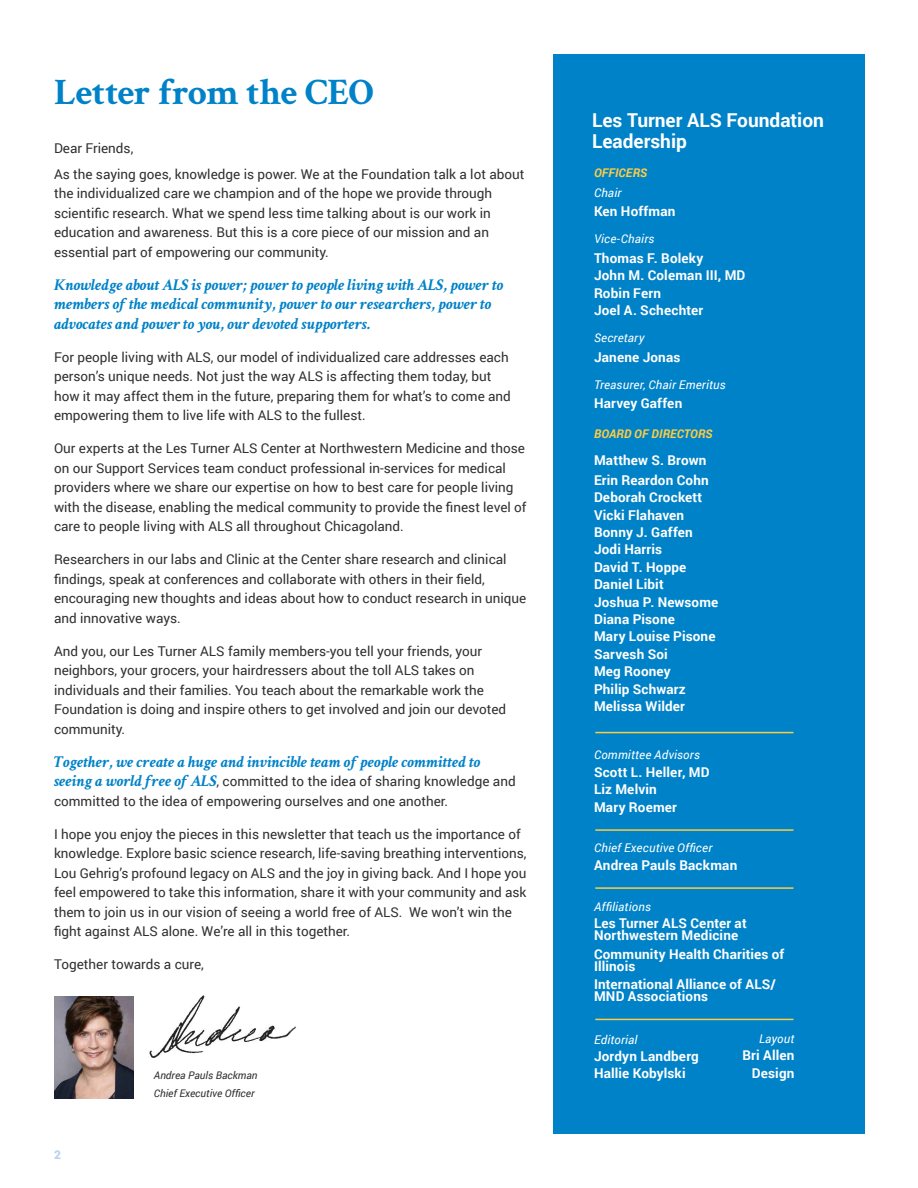
<style>
.page{position:relative;width:918px;height:1188px;background:#fff}
.page>*{position:absolute;margin:0;border:0;box-sizing:border-box;transform-origin:0 0}
.t1{font:700 37.5px "Crimson Text";letter-spacing:-.02em;color:#0082c8}
.t2{font:700 19.2px/21px "Roboto";color:#fff}
.t3{font:italic 700 16.5px/19.5px "Crimson Text";color:#0082c8}
.t4{font:13.5px/19.5px "Roboto";color:#312f30}
.t5{font:700 13.5px/12px "Roboto";letter-spacing:.01em;color:#fff}
.t6{font:italic 12px "Roboto";letter-spacing:.015em;color:#fff}
.t7{font:italic 700 12px "Roboto";letter-spacing:.015em;color:#fecc43}
.t8{font:900 12px "Roboto";color:#b9d3ed}
.t9{font:italic 10.5px "Roboto";color:#312f30}
.s1{font-family:"Crimson Text";font-weight:700;font-style:italic;font-size:16.5px;color:#0082c8}
</style>
<div class="page">
<img style="left:149px;top:995px;width:147px;height:63px">
<div style="left:554px;top:54px;width:311px;height:1080px;background:#0082c8"></div>
<img style="left:54px;top:996px;width:80px;height:103px">
<hr style="left:595px;top:732px;width:199px;height:1px;background:#fecc43">
<hr style="left:595px;top:829px;width:199px;height:2px;background:#fecc43">
<hr style="left:595px;top:887px;width:199px;height:2px;background:#fecc43">
<hr style="left:595px;top:1019px;width:199px;height:1px;background:#fecc43">
<p class="t1" style="left:54px;top:69px;width:322px">Letter from the CEO</p>
<p class="t4" style="left:54px;top:138px;width:81px">Dear Friends,</p>
<p class="t4" style="left:54px;top:164px;width:472px">As the saying goes, knowledge is power. We at the Foundation talk a lot about the individualized care we champion and of the hope we provide through scientific research. What we spend less time talking about is our work in education and awareness. But this is a core piece of our mission and an essential part of empowering our community.</p>
<p class="t3" style="left:54px;top:275px;width:451px">Knowledge about ALS is power; power to people living with ALS, power to members of the medical community, power to our researchers, power to advocates and power to you, our devoted supporters.</p>
<p class="t4" style="left:54px;top:347px;width:458px">For people living with ALS, our model of individualized care addresses each person’s unique needs. Not just the way ALS is affecting them today, but how it may affect them in the future, preparing them for what’s to come and empowering them to live life with ALS to the fullest.</p>
<p class="t4" style="left:54px;top:438px;width:474px">Our experts at the Les Turner ALS Center at Northwestern Medicine and those on our Support Services team conduct professional in-services for medical providers where we share our expertise on how to best care for people living with the disease, enabling the medical community to provide the finest level of care to people living with ALS all throughout Chicagoland.</p>
<p class="t4" style="left:54px;top:549px;width:474px">Researchers in our labs and Clinic at the Center share research and clinical findings, speak at conferences and collaborate with others in their field, encouraging new thoughts and ideas about how to conduct research in unique and innovative ways.</p>
<p class="t4" style="left:54px;top:641px;width:454px">And you, our Les Turner ALS family members-you tell your friends, your neighbors, your grocers, your hairdressers about the toll ALS takes on individuals and their families. You teach about the remarkable work the Foundation is doing and inspire others to get involved and join our devoted community.</p>
<p class="t3" style="left:54px;top:752px;width:428px">Together, we create a huge and invincible team of people committed to</p>
<p class="t4" style="left:54px;top:771px;width:463px"><span class="s1">seeing a world free of ALS</span>, committed to the idea of sharing knowledge and committed to the idea of empowering ourselves and one another.</p>
<p class="t4" style="left:54px;top:824px;width:474px">I hope you enjoy the pieces in this newsletter that teach us the importance of knowledge. Explore basic science research, life-saving breathing interventions, Lou Gehrig’s profound legacy on ALS and the joy in giving back. And I hope you feel empowered to take this information, share it with your community and ask them to join us in our vision of seeing a world free of ALS. We won’t win the fight against ALS alone. We’re all in this together.</p>
<p class="t4" style="left:54px;top:954px;width:151px">Together towards a cure,</p>
<p class="t8" style="left:54px;top:1146px;width:8px">2</p>
<p class="t9" style="left:154px;top:1068px;width:105px">Andrea Pauls Backman</p>
<p class="t9" style="left:154px;top:1086px;width:102px">Chief Executive Officer</p>
<p class="t2" style="left:592px;top:109px;width:233px">Les Turner ALS Foundation<br>Leadership</p>
<p class="t7" style="left:594px;top:165px;width:55px">OFFICERS</p>
<p class="t6" style="left:594px;top:184px;width:29px">Chair</p>
<p class="t5" style="left:594px;top:205px;width:83px">Ken Hoffman</p>
<p class="t6" style="left:594px;top:231px;width:62px">Vice-Chairs</p>
<p class="t5" style="left:594px;top:252px;width:111px">Thomas F. Boleky</p>
<p class="t5" style="left:594px;top:269px;width:153px">John M. Coleman III, MD</p>
<p class="t5" style="left:594px;top:286px;width:69px">Robin Fern</p>
<p class="t5" style="left:594px;top:304px;width:111px">Joel A. Schechter</p>
<p class="t6" style="left:594px;top:330px;width:52px">Secretary</p>
<p class="t5" style="left:594px;top:350px;width:88px">Janene Jonas</p>
<p class="t6" style="left:594px;top:376px;width:133px">Treasurer, Chair Emeritus</p>
<p class="t5" style="left:594px;top:397px;width:90px">Harvey Gaffen</p>
<p class="t7" style="left:594px;top:425px;width:120px">BOARD OF DIRECTORS</p>
<p class="t5" style="left:594px;top:454px;width:114px">Matthew S. Brown</p>
<p class="t5" style="left:594px;top:473px;width:116px">Erin Reardon Cohn</p>
<p class="t5" style="left:594px;top:491px;width:110px">Deborah Crockett</p>
<p class="t5" style="left:594px;top:508px;width:92px">Vicki Flahaven</p>
<p class="t5" style="left:594px;top:526px;width:100px">Bonny J. Gaffen</p>
<p class="t5" style="left:594px;top:543px;width:70px">Jodi Harris</p>
<p class="t5" style="left:594px;top:560px;width:94px">David T. Hoppe</p>
<p class="t5" style="left:594px;top:578px;width:71px">Daniel Libit</p>
<p class="t5" style="left:594px;top:595px;width:126px">Joshua P. Newsome</p>
<p class="t5" style="left:594px;top:613px;width:82px">Diana Pisone</p>
<p class="t5" style="left:594px;top:630px;width:123px">Mary Louise Pisone</p>
<p class="t5" style="left:594px;top:647px;width:75px">Sarvesh Soi</p>
<p class="t5" style="left:594px;top:665px;width:78px">Meg Rooney</p>
<p class="t5" style="left:594px;top:682px;width:93px">Philip Schwarz</p>
<p class="t5" style="left:594px;top:700px;width:93px">Melissa Wilder</p>
<p class="t6" style="left:594px;top:747px;width:107px">Committee Advisors</p>
<p class="t5" style="left:594px;top:765px;width:117px">Scott L. Heller, MD</p>
<p class="t5" style="left:594px;top:783px;width:64px">Liz Melvin</p>
<p class="t5" style="left:594px;top:800px;width:85px">Mary Roemer</p>
<p class="t6" style="left:594px;top:840px;width:120px">Chief Executive Officer</p>
<p class="t5" style="left:594px;top:858px;width:145px">Andrea Pauls Backman</p>
<p class="t6" style="left:594px;top:898px;width:59px">Affiliations</p>
<p class="t5" style="left:594px;top:917px;width:154px">Les Turner ALS Center at<br>Northwestern Medicine</p>
<p class="t5" style="left:594px;top:947px;width:192px">Community Health Charities of<br>Illinois</p>
<p class="t5" style="left:594px;top:978px;width:184px">International Alliance of ALS/<br>MND Associations</p>
<p class="t6" style="left:594px;top:1031px;width:45px">Editorial</p>
<p class="t5" style="left:594px;top:1050px;width:106px">Jordyn Landberg</p>
<p class="t5" style="left:594px;top:1067px;width:93px">Hallie Kobylski</p>
<p class="t6" style="left:759px;top:1030px;width:37px">Layout</p>
<p class="t5" style="left:742px;top:1049px;width:54px">Bri Allen</p>
<p class="t5" style="left:752px;top:1066px;width:44px">Design</p>
</div>
